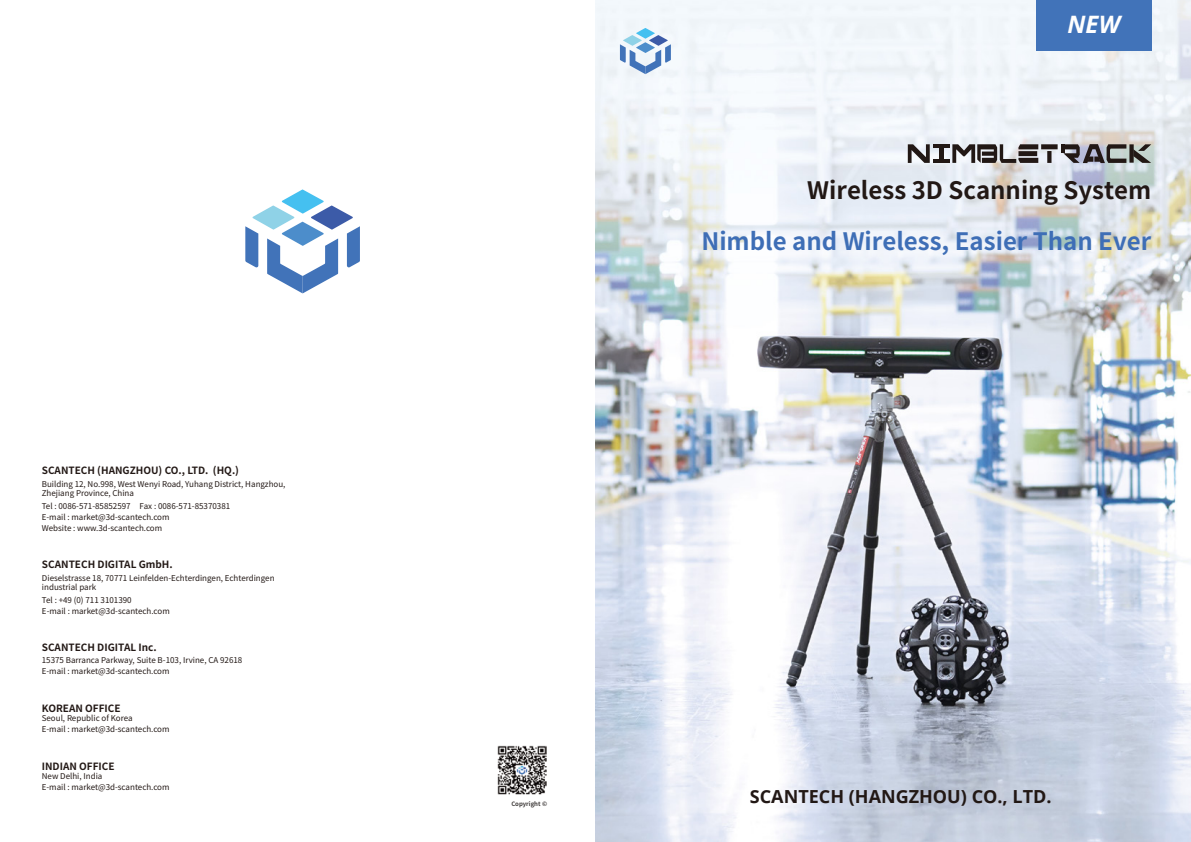
<style>
.page{position:relative;width:1191px;height:842px;background:#fff}
.page>*{position:absolute;margin:0;border:0;box-sizing:border-box;transform-origin:0 0}
.t1{font:700 24px "Source Han Sans CN";color:#3e6eb6}
.t2{font:700 24px "Source Han Sans CN";color:#221815}
.t3{font:italic 700 24px "Open Sans";color:#fff}
.t4{font:700 18px "Open Sans";color:#221815}
.t5{font:700 10px "Source Han Sans CN";color:#221815}
.t6{font:8px/11px "Source Han Sans CN";color:#221815}
.t7{font:700 6px "Source Han Sans CN";color:#3f3b3a}
</style>
<div class="page">
<img style="left:595px;top:0;width:596px;height:842px">
<svg style="left:907px;top:144px;width:22px;height:19px"></svg>
<hr style="left:939px;top:149px;width:4px;height:13px;background:#221815">
<hr style="left:933px;top:144px;width:16px;height:4px;background:#221815">
<hr style="left:933px;top:159px;width:16px;height:4px;background:#221815">
<svg style="left:1129px;top:144px;width:4px;height:19px"></svg>
<svg style="left:1133px;top:144px;width:18px;height:19px"></svg>
<svg style="left:952px;top:144px;width:174px;height:19px;background:#7d7a7c"></svg>
<svg style="left:620px;top:28px;width:51px;height:46px"></svg>
<svg style="left:245px;top:189px;width:115px;height:104px"></svg>
<img style="left:497px;top:745px;width:50px;height:49px">
<div style="left:1035px;top:0;width:116px;height:51px;background:#4173b9"></div>
<p class="t5" style="left:42px;top:465px;width:199px">SCANTECH (HANGZHOU) CO., LTD. (HQ.)</p>
<p class="t6" style="left:42px;top:479px;width:245px;line-height:9.6px">Building 12, No.998, West Wenyi Road, Yuhang District, Hangzhou,<br>Zhejiang Province, China</p>
<p class="t6" style="left:42px;top:500px;width:190px">Tel : 0086-571-85852597 Fax : 0086-571-85370381<br>E-mail : market@3d-scantech.com<br>Website : www.3d-scantech.com</p>
<p class="t5" style="left:42px;top:559px;width:132px">SCANTECH DIGITAL GmbH.</p>
<p class="t6" style="left:42px;top:573px;width:234px;line-height:9.6px">Dieselstrasse 18, 70771 Leinfelden-Echterdingen, Echterdingen industrial park</p>
<p class="t6" style="left:42px;top:595px;width:129px">Tel : +49 (0) 711 3101390<br>E-mail : market@3d-scantech.com</p>
<p class="t5" style="left:42px;top:641px;width:116px">SCANTECH DIGITAL Inc.</p>
<p class="t6" style="left:42px;top:655px;width:202px">15375 Barranca Parkway, Suite B-103, Irvine, CA 92618<br>E-mail : market@3d-scantech.com</p>
<p class="t5" style="left:42px;top:702px;width:80px">KOREAN OFFICE</p>
<p class="t6" style="left:42px;top:713px;width:129px">Seoul, Republic of Korea<br>E-mail : market@3d-scantech.com</p>
<p class="t5" style="left:42px;top:760px;width:74px">INDIAN OFFICE</p>
<p class="t6" style="left:42px;top:771px;width:129px">New Delhi, India<br>E-mail : market@3d-scantech.com</p>
<h1 class="t3" style="left:1067px;top:7px;width:54px">NEW</h1>
<h1 class="t2" style="left:807px;top:177px;width:345px">Wireless 3D Scanning System</h1>
<h1 class="t1" style="left:701px;top:227px;width:451px">Nimble and Wireless, Easier Than Ever</h1>
<p class="t7" style="left:511px;top:800px;width:37px">Copyright ©</p>
<h2 class="t4" style="left:750px;top:784px;width:303px">SCANTECH (HANGZHOU) CO., LTD.</h2>
</div>
